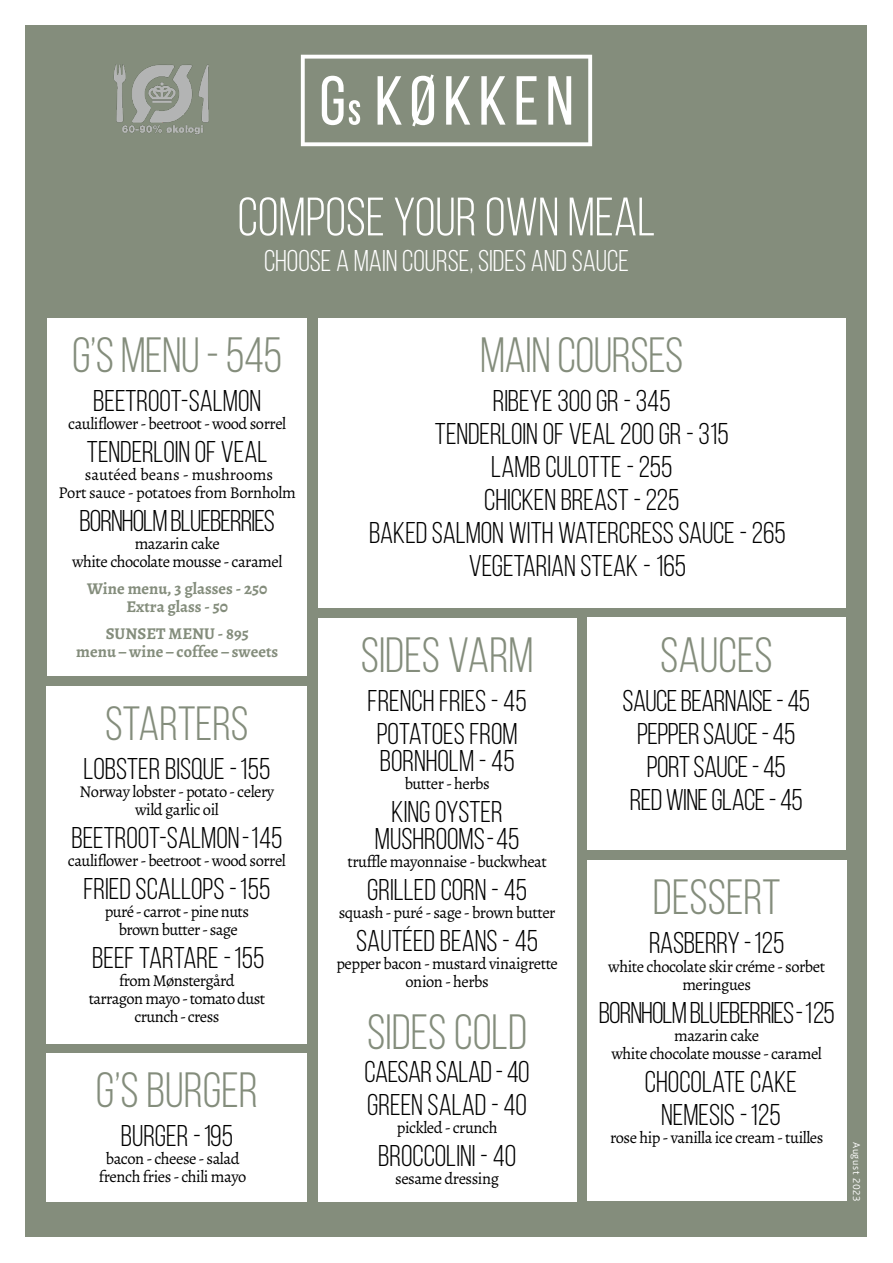
<style>
.page{position:relative;width:893px;height:1263px;background:#fff}
.page>*{position:absolute;margin:0;border:0;box-sizing:border-box;transform-origin:0 0}
.t1{font:54px "Bebas Neue";color:#fff}
.t2{font:49.5px "Bebas Neue";color:#848d7c}
.t3{font:48px "Bebas Neue";color:#848d7c}
.t4{font:30px/33px "Bebas Neue";color:#000;text-align:center}
.t5{font:30px/33px "Bebas Neue";letter-spacing:-.02em;color:#000;text-align:center}
.t6{font:30px "Bebas Neue";letter-spacing:-.03em;color:#000}
.t7{font:30px "Bebas Neue";color:#fff}
.t8{font:16.5px/18px "Alegreya";letter-spacing:-.03em;color:#000;text-align:center}
.t9{font:700 16.5px/18px "Alegreya";color:#848d7c;text-align:center}
.t10{font:300 10.5px "Bliss Pro";letter-spacing:.05em;color:#fff}
</style>
<div class="page">
<div style="left:26px;top:26px;width:841px;height:1211px;background:#848d7c"></div>
<div style="left:47px;top:686px;width:260px;height:357px;background:#fff"></div>
<div style="left:47px;top:318px;width:260px;height:358px;background:#fff"></div>
<div style="left:318px;top:318px;width:528px;height:290px;background:#fff"></div>
<div style="left:587px;top:860px;width:259px;height:341px;background:#fff"></div>
<div style="left:587px;top:618px;width:259px;height:232px;background:#fff"></div>
<div style="left:318px;top:618px;width:258px;height:583px;background:#fff"></div>
<div style="left:47px;top:1053px;width:260px;height:149px;background:#fff"></div>
<svg style="left:301px;top:55px;width:291px;height:91px"></svg>
<img style="left:113px;top:64px;width:96px;height:71px">
<h1 class="t1" style="left:238px;top:188px;width:419px">COMPOSE YOUR OWN MEAL</h1>
<h3 class="t7" style="left:264px;top:245px;width:366px">CHOOSE A MAIN COURSE, SIDES AND SAUCE</h3>
<h2 class="t2" style="left:72px;top:329px;width:211px">G’S MENU - 545</h2>
<h3 class="t4" style="left:93px;top:384px;width:170px">BEETROOT-SALMON</h3>
<p class="t8" style="left:68px;top:415px;width:219px">cauliflower - beetroot - wood sorrel</p>
<h3 class="t4" style="left:87px;top:435px;width:182px">TENDERLOIN OF VEAL</h3>
<p class="t8" style="left:59px;top:466px;width:239px">sautéed beans - mushrooms<br>Port sauce - potatoes from Bornholm</p>
<h3 class="t6" style="left:79px;top:505px;width:197px">BORNHOLM BLUEBERRIES</h3>
<p class="t8" style="left:72px;top:535px;width:212px">mazarin cake<br>white chocolate mousse - caramel</p>
<p class="t9" style="left:87px;top:580px;width:182px">Wine menu, 3 glasses - 250<br>Extra glass - 50</p>
<p class="t9" style="left:76px;top:625px;width:204px">SUNSET MENU - 895<br>menu – wine – coffee – sweets</p>
<h2 class="t2" style="left:480px;top:329px;width:205px">MAIN COURSES</h2>
<h3 class="t4" style="left:369px;top:384px;width:418px">RIBEYE 300 GR - 345<br>TENDERLOIN OF VEAL 200 GR - 315<br>LAMB CULOTTE - 255<br>CHICKEN BREAST - 225<br>BAKED SALMON WITH WATERCRESS SAUCE - 265<br>VEGETARIAN STEAK - 165</h3>
<h2 class="t2" style="left:361px;top:628px;width:174px">SIDES VARM</h2>
<h3 class="t4" style="left:368px;top:684px;width:161px">FRENCH FRIES - 45<br>POTATOES FROM</h3>
<h3 class="t4" style="left:380px;top:744px;width:136px">BORNHOLM - 45</h3>
<p class="t8" style="left:405px;top:775px;width:87px">butter - herbs</p>
<h3 class="t4" style="left:375px;top:798px;width:146px;line-height:27px">KING OYSTER<br>MUSHROOMS - 45</h3>
<p class="t8" style="left:347px;top:853px;width:201px">truffle mayonnaise - buckwheat</p>
<h3 class="t4" style="left:367px;top:873px;width:161px">GRILLED CORN - 45</h3>
<p class="t8" style="left:339px;top:904px;width:218px">squash - puré - sage - brown butter</p>
<h3 class="t4" style="left:356px;top:924px;width:183px">SAUTÉED BEANS - 45</h3>
<p class="t8" style="left:336px;top:955px;width:223px">pepper bacon - mustard vinaigrette onion - herbs</p>
<h2 class="t2" style="left:367px;top:1005px;width:161px">SIDES COLD</h2>
<h3 class="t5" style="left:365px;top:1054px;width:167px;text-align:left">CAESAR SALAD - 40<br>GREEN SALAD - 40</h3>
<p class="t8" style="left:397px;top:1118px;width:102px">pickled - crunch</p>
<h3 class="t4" style="left:378px;top:1138px;width:140px">BROCCOLINI - 40</h3>
<p class="t8" style="left:395px;top:1169px;width:105px">sesame dressing</p>
<h2 class="t2" style="left:660px;top:628px;width:114px">SAUCES</h2>
<h3 class="t5" style="left:622px;top:684px;width:189px">SAUCE BEARNAISE - 45<br>PEPPER SAUCE - 45<br>PORT SAUCE - 45<br>RED WINE GLACE - 45</h3>
<h3 class="t3" style="left:105px;top:697px;width:145px">STARTERS</h3>
<h3 class="t4" style="left:83px;top:752px;width:189px">LOBSTER BISQUE - 155</h3>
<p class="t8" style="left:80px;top:782px;width:196px">Norway lobster - potato - celery wild garlic oil</p>
<h3 class="t4" style="left:71px;top:821px;width:213px">BEETROOT-SALMON - 145</h3>
<p class="t8" style="left:68px;top:851px;width:219px">cauliflower - beetroot - wood sorrel</p>
<h3 class="t4" style="left:83px;top:872px;width:188px">FRIED SCALLOPS - 155</h3>
<p class="t8" style="left:105px;top:902px;width:146px">puré - carrot - pine nuts brown butter - sage</p>
<h3 class="t4" style="left:92px;top:941px;width:174px">BEEF TARTARE - 155</h3>
<p class="t8" style="left:89px;top:971px;width:178px">from Mønstergård<br>tarragon mayo - tomato dust crunch - cress</p>
<h2 class="t2" style="left:653px;top:871px;width:129px">DESSERT</h2>
<h3 class="t4" style="left:649px;top:926px;width:137px">RASBERRY - 125</h3>
<p class="t8" style="left:608px;top:957px;width:218px">white chocolate skir créme - sorbet meringues</p>
<h3 class="t6" style="left:599px;top:996px;width:238px">BORNHOLM BLUEBERRIES - 125</h3>
<p class="t8" style="left:611px;top:1026px;width:212px">mazarin cake<br>white chocolate mousse - caramel</p>
<h3 class="t4" style="left:645px;top:1064px;width:154px">CHOCOLATE CAKE<br>NEMESIS - 125</h3>
<p class="t8" style="left:610px;top:1128px;width:215px">rose hip - vanilla ice cream - tuilles</p>
<h2 class="t2" style="left:96px;top:1063px;width:164px">G’S BURGER</h2>
<h3 class="t4" style="left:121px;top:1119px;width:114px">BURGER - 195</h3>
<p class="t8" style="left:99px;top:1149px;width:149px">bacon - cheese - salad french fries - chili mayo</p>
<p class="t10" style="left:863px;top:1142px;width:61px;rotate:90deg">August 2023</p>
</div>
